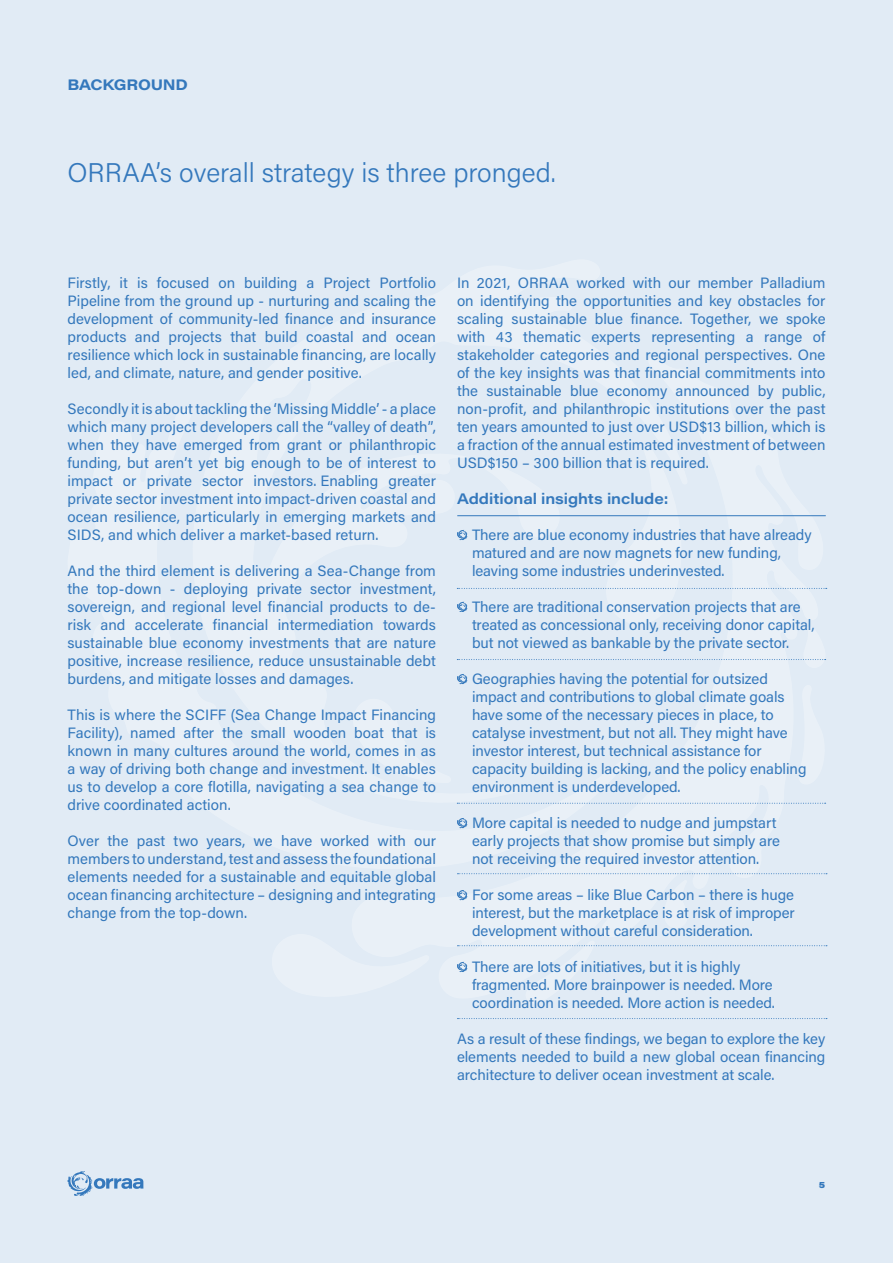
<style>
.page{position:relative;width:893px;height:1263px;background:#e1ebf5}
.page>*{position:absolute;margin:0;border:0;box-sizing:border-box;transform-origin:0 0}
.t1{font:300 27px "Acumin Pro";color:#3478bc}
.t2{font:15px/18px "Acumin Pro";letter-spacing:-.005em;color:#3478bc;text-align:justify}
.t3{font:600 15px "Acumin Pro Wide";letter-spacing:-.005em;color:#3478bc}
.t4{font:700 15px "Acumin Pro Wide";letter-spacing:-.015em;color:#3478bc}
.t5{font:900 9px "Acumin Pro Wide";color:#3478bc}
</style>
<div class="page">
<svg style="left:67px;top:1171px;width:76px;height:25px"></svg>
<svg style="left:457px;top:1018px;width:370px;height:1px"></svg>
<svg style="left:457px;top:803px;width:369px;height:1px"></svg>
<svg style="left:457px;top:945px;width:370px;height:27px"></svg>
<svg style="left:457px;top:818px;width:11px;height:10px"></svg>
<svg style="left:457px;top:873px;width:370px;height:28px"></svg>
<svg style="left:457px;top:515px;width:370px;height:170px"></svg>
<p class="t4" style="left:68px;top:74px;width:122px">BACKGROUND</p>
<h1 class="t1" style="left:68px;top:154px;width:490px">ORRAA’s overall strategy is three pronged.</h1>
<p class="t2" style="left:68px;top:273px;width:370px">Firstly, it is focused on building a Project Portfolio Pipeline from the ground up - nurturing and scaling the development of community-led finance and insurance products and projects that build coastal and ocean resilience which lock in sustainable financing, are locally led, and climate, nature, and gender positive.</p>
<p class="t2" style="left:68px;top:399px;width:370px">Secondly it is about tackling the ‘Missing Middle’ - a place which many project developers call the “valley of death”, when they have emerged from grant or philanthropic funding, but aren’t yet big enough to be of interest to impact or private sector investors. Enabling greater private sector investment into impact-driven coastal and ocean resilience, particularly in emerging markets and SIDS, and which deliver a market-based return.</p>
<p class="t2" style="left:68px;top:561px;width:370px">And the third element is delivering a Sea-Change from the top-down - deploying private sector investment, sovereign, and regional level financial products to de&shy;risk and accelerate financial intermediation towards sustainable blue economy investments that are nature positive, increase resilience, reduce unsustainable debt burdens, and mitigate losses and damages.</p>
<p class="t2" style="left:68px;top:705px;width:370px">This is where the SCIFF (Sea Change Impact Financing Facility), named after the small wooden boat that is known in many cultures around the world, comes in as a way of driving both change and investment. It enables us to develop a core flotilla, navigating a sea change to drive coordinated action.</p>
<p class="t2" style="left:68px;top:831px;width:370px">Over the past two years, we have worked with our members to understand, test and assess the foundational elements needed for a sustainable and equitable global ocean financing architecture – designing and integrating change from the top-down.</p>
<p class="t2" style="left:457px;top:273px;width:370px">In 2021, ORRAA worked with our member Palladium on identifying the opportunities and key obstacles for scaling sustainable blue finance. Together, we spoke with 43 thematic experts representing a range of stakeholder categories and regional perspectives. One of the key insights was that financial commitments into the sustainable blue economy announced by public, non-profit, and philanthropic institutions over the past ten years amounted to just over USD$13 billion, which is a fraction of the annual estimated investment of between USD$150 – 300 billion that is required.</p>
<p class="t3" style="left:457px;top:488px;width:213px">Additional insights include:</p>
<p class="t2" style="left:472px;top:525px;width:341px;text-align:left">There are blue economy industries that have already matured and are now magnets for new funding, leaving some industries underinvested.</p>
<p class="t2" style="left:472px;top:597px;width:344px;text-align:left">There are traditional conservation projects that are treated as concessional only, receiving donor capital, but not viewed as bankable by the private sector.</p>
<p class="t2" style="left:472px;top:669px;width:336px;text-align:left">Geographies having the potential for outsized impact and contributions to global climate goals have some of the necessary pieces in place, to catalyse investment, but not all. They might have investor interest, but technical assistance for capacity building is lacking, and the policy enabling environment is underdeveloped.</p>
<p class="t2" style="left:472px;top:813px;width:309px;text-align:left">More capital is needed to nudge and jumpstart early projects that show promise but simply are not receiving the required investor attention.</p>
<p class="t2" style="left:472px;top:885px;width:324px">For some areas – like Blue Carbon – there is huge interest, but the marketplace is at risk of improper development without careful consideration.</p>
<p class="t2" style="left:472px;top:957px;width:304px;text-align:left">There are lots of initiatives, but it is highly fragmented. More brainpower is needed. More coordination is needed. More action is needed.</p>
<p class="t2" style="left:457px;top:1029px;width:370px">As a result of these findings, we began to explore the key elements needed to build a new global ocean financing architecture to deliver ocean investment at scale.</p>
<p class="t5" style="left:819px;top:1178px;width:8px">5</p>
</div>
